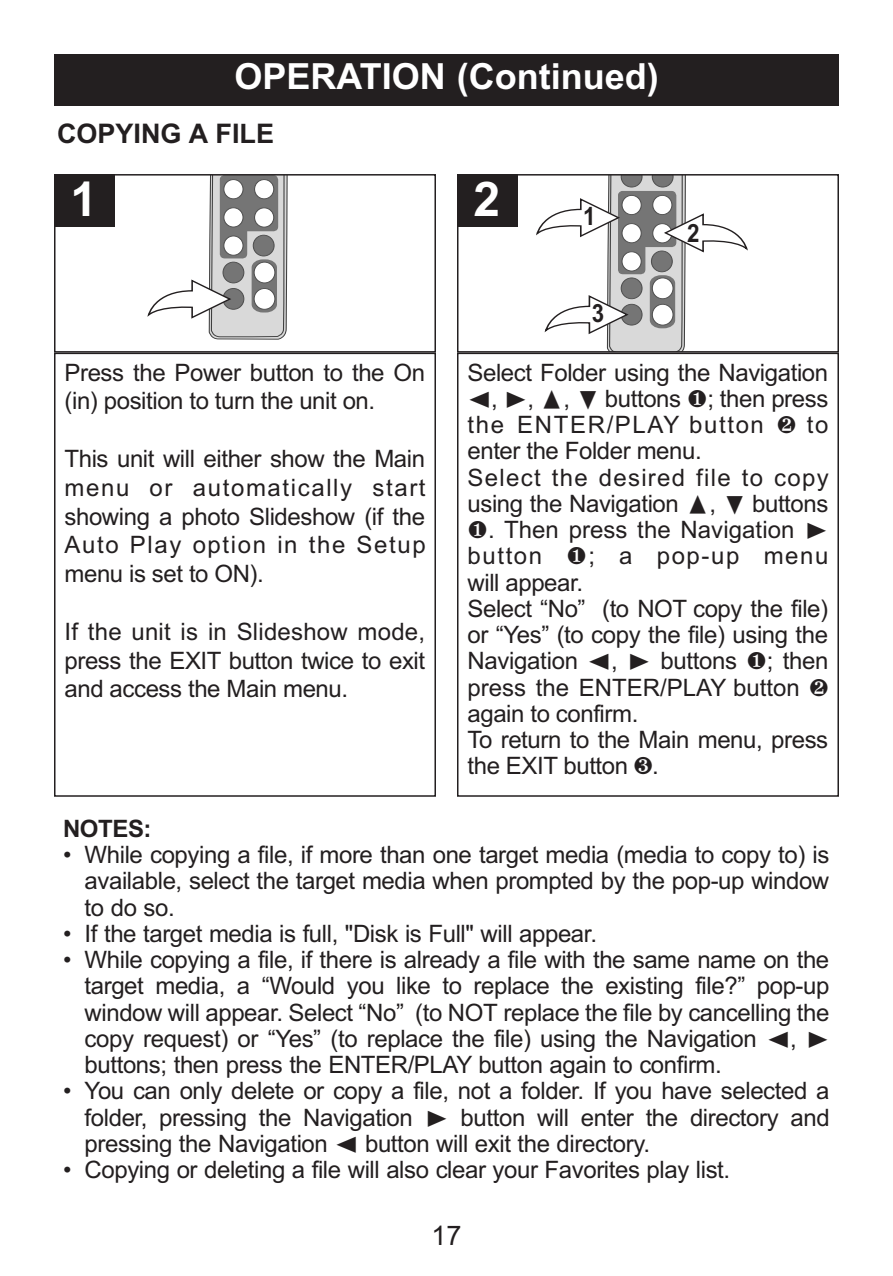
<style>
.page{position:relative;width:893px;height:1276px;background:#fff}
.page>*{position:absolute;margin:0;border:0;box-sizing:border-box;transform-origin:0 0}
.t1{font:700 48px "Arial";color:#fff}
.t2{font:700 36px "Arial";color:#fff}
.t3{font:700 27px "Arial";color:#231f20}
.t4{font:27px "Arial";color:#231f20}
.t5{font:700 25.2px "Arial";color:#231f20;scale:.89 1}
.t6{font:700 25.2px "Helvetica";color:#231f20;scale:.89 1}
.t7{font:24px/26.1px "Arial";letter-spacing:-.015em;color:#231f20;text-align:justify}
.t8{font:700 24px "Arial";letter-spacing:-.015em;color:#231f20}
.s1{font-family:"Treasure Chest"}
</style>
<div class="page">
<div style="left:54px;top:54px;width:785px;height:52px;background:#231f20"></div>
<div style="left:54px;top:352px;width:382px;height:444px;border:2px solid #231f20"></div>
<svg style="left:147px;top:177px;width:141px;height:163px"></svg>
<div style="left:54px;top:174px;width:382px;height:178px;border:2px solid #231f20"></div>
<div style="left:54px;top:174px;width:60px;height:52px;background:#231f20"></div>
<div style="left:457px;top:352px;width:382px;height:444px;border:2px solid #231f20"></div>
<svg style="left:536px;top:177px;width:212px;height:172px"></svg>
<div style="left:457px;top:174px;width:382px;height:178px;border:2px solid #231f20"></div>
<div style="left:457px;top:174px;width:60px;height:52px;background:#231f20"></div>
<h2 class="t2" style="left:234px;top:56px;width:426px">OPERATION (Continued)</h2>
<p class="t3" style="left:57px;top:118px;width:219px">COPYING A FILE</p>
<h1 class="t1" style="left:71px;top:171px;width:28px">1</h1>
<p class="t7" style="left:64px;top:358px;width:362px;line-height:28.8px">Press the Power button to the On (in) position to turn the unit on.</p>
<p class="t7" style="left:64px;top:444px;width:363px;line-height:28.8px">This unit will either show the Main menu or automatically start showing a photo Slideshow (if the Auto Play option in the Setup menu is set to ON).</p>
<p class="t7" style="left:64px;top:617px;width:362px;line-height:28.8px">If the unit is in Slideshow mode, press the EXIT button twice to exit and access the Main menu.</p>
<p class="t6" style="left:219px;top:429px;width:15px">1</p>
<p class="t6" style="left:289px;top:431px;width:15px">1</p>
<h1 class="t1" style="left:474px;top:171px;width:28px">2</h1>
<p class="t5" style="left:583px;top:202px;width:15px">1</p>
<p class="t5" style="left:592px;top:299px;width:15px">3</p>
<p class="t5" style="left:687px;top:219px;width:15px">2</p>
<p class="t7" style="left:467px;top:359px;width:363px;text-align:left">Select Folder using the Navigation <span class="s1">√</span>, <span class="s1">®</span>, <span class="s1">π</span>, <span class="s1">†</span> buttons <span class="s1">1</span>; then press the ENTER/PLAY button <span class="s1">2</span> to enter the Folder menu.<br>Select the desired file to copy using the Navigation <span class="s1">π</span>, <span class="s1">†</span> buttons</p>
<p class="t7" style="left:467px;top:517px;width:363px;text-align:left"><span class="s1">1</span>. Then press the Navigation <span class="s1">® </span>button <span class="s1">1</span>; a pop-up menu will appear.<br>Select “No” (to NOT copy the file) or “Yes” (to copy the file) using the<br>Navigation <span class="s1">√</span>, <span class="s1">®</span> buttons <span class="s1">1</span>; then press the ENTER/PLAY button <span class="s1">2 </span>again to confirm.<br>To return to the Main menu, press the EXIT button <span class="s1">3</span>.</p>
<p class="t8" style="left:63px;top:814px;width:90px">NOTES:</p>
<p class="t7" style="left:85px;top:841px;width:746px;text-indent:-22px">• While copying a file, if more than one target media (media to copy to) is available, select the target media when prompted by the pop-up window to do so.</p>
<p class="t7" style="left:63px;top:920px;width:536px">• If the target media is full, "Disk is Full" will appear.</p>
<p class="t7" style="left:85px;top:946px;width:747px;text-indent:-22px">• While copying a file, if there is already a file with the same name on the target media, a “Would you like to replace the existing file?” pop-up window will appear. Select “No” (to NOT replace the file by cancelling the copy request) or “Yes” (to replace the file) using the Navigation <span class="s1">√</span>, <span class="s1">® </span>buttons; then press the ENTER/PLAY button again to confirm.</p>
<p class="t7" style="left:85px;top:1078px;width:747px;text-indent:-22px">• You can only delete or copy a file, not a folder. If you have selected a folder, pressing the Navigation <span class="s1">®</span> button will enter the directory and pressing the Navigation <span class="s1">√</span> button will exit the directory.</p>
<p class="t7" style="left:63px;top:1156px;width:669px">• Copying or deleting a file will also clear your Favorites play list.</p>
<p class="t4" style="left:431px;top:1219px;width:32px">17</p>
</div>
